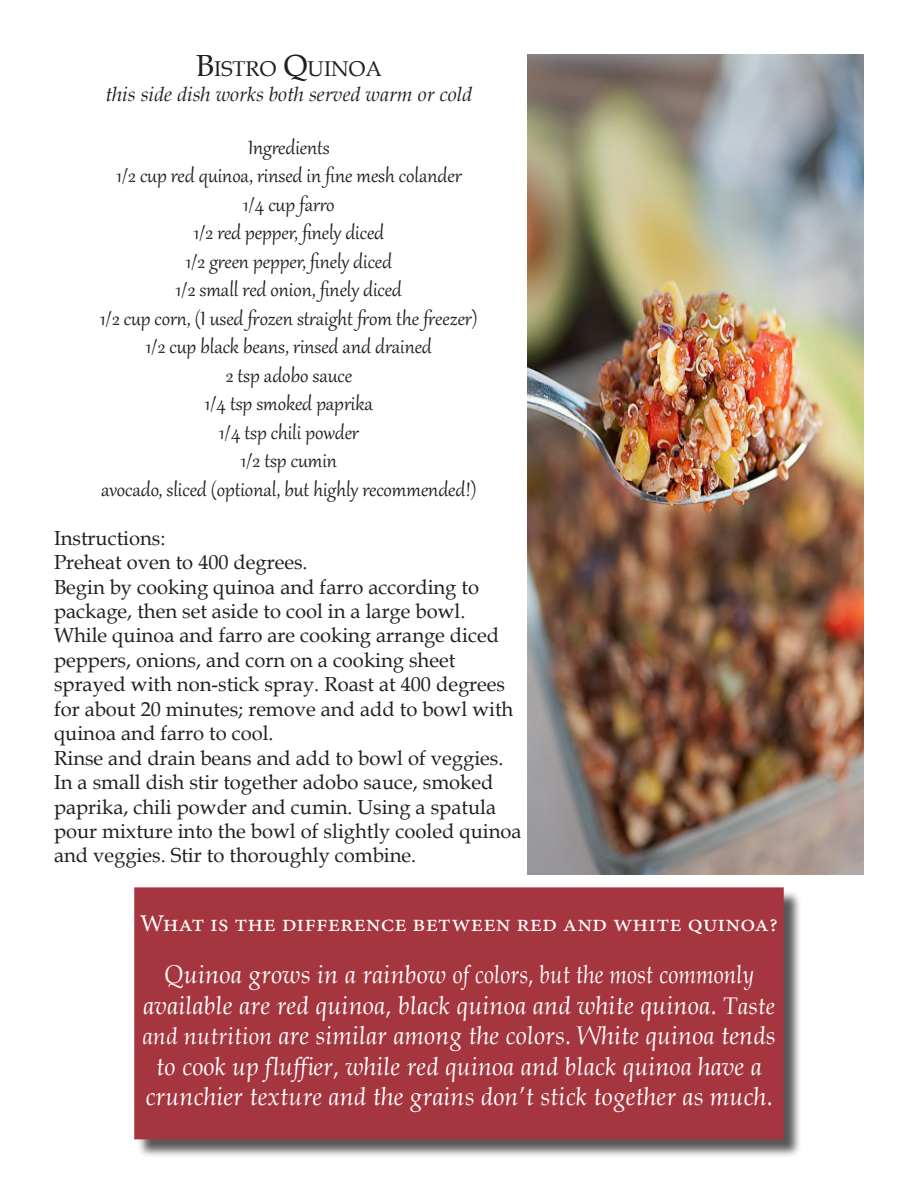
<style>
.page{position:relative;width:918px;height:1188px;background:#fff}
.page>*{position:absolute;margin:0;border:0;box-sizing:border-box;transform-origin:0 0}
.t1{font:italic 25.5px/30.6px "Book Antiqua";color:#fff;text-align:center}
.t2{font:24px "Minion Pro";color:#fff;scale:1.07 1}
.t3{font:23.7px "Gabriola";color:#231f20}
.t4{font:21.45px "Book Antiqua";color:#231f20}
.t5{font:20.4px/24.5px "Book Antiqua";color:#231f20}
.t6{font:italic 20.4px "Book Antiqua";color:#231f20}
.s1{font-size:30.6px}
.s2{font-size:24px}
</style>
<div class="page">
<div style="left:137px;top:890px;width:666px;height:268px;background:#231f20;opacity:.75"></div>
<div style="left:135px;top:888px;width:648px;height:251px;background:#a5353f"></div>
<div style="left:134px;top:887px;width:650px;height:252px;border:2px solid #a5353f"></div>
<img style="left:527px;top:54px;width:337px;height:821px">
<p class="t4" style="left:196px;top:54px;width:188px"><span class="s1">B</span>ISTRO <span class="s1">Q</span>UINOA</p>
<p class="t6" style="left:105px;top:79px;width:369px">this side dish works both served warm or cold</p>
<p class="t3" style="left:248px;top:132px;width:83px">Ingredients</p>
<p class="t3" style="left:116px;top:160px;width:347px">1/2 cup red quinoa, rinsed in fine mesh colander</p>
<p class="t3" style="left:243px;top:189px;width:93px">1/4 cup farro</p>
<p class="t3" style="left:194px;top:217px;width:192px">1/2 red pepper, finely diced</p>
<p class="t3" style="left:186px;top:246px;width:208px">1/2 green pepper, finely diced</p>
<p class="t3" style="left:176px;top:274px;width:227px">1/2 small red onion, finely diced</p>
<p class="t3" style="left:100px;top:303px;width:379px">1/2 cup corn, (I used frozen straight from the freezer)</p>
<p class="t3" style="left:146px;top:331px;width:288px">1/2 cup black beans, rinsed and drained</p>
<p class="t3" style="left:226px;top:360px;width:128px">2 tsp adobo sauce</p>
<p class="t3" style="left:205px;top:388px;width:170px">1/4 tsp smoked paprika</p>
<p class="t3" style="left:219px;top:417px;width:141px">1/4 tsp chili powder</p>
<p class="t3" style="left:241px;top:445px;width:98px">1/2 tsp cumin</p>
<p class="t3" style="left:101px;top:474px;width:377px">avocado, sliced (optional, but highly recommended!)</p>
<p class="t5" style="left:54px;top:525px;width:113px">Instructions:</p>
<p class="t5" style="left:54px;top:549px;width:255px">Preheat oven to 400 degrees.</p>
<p class="t5" style="left:54px;top:574px;width:427px">Begin by cooking quinoa and farro according to package, then set aside to cool in a large bowl.</p>
<p class="t5" style="left:54px;top:623px;width:461px">While quinoa and farro are cooking arrange diced peppers, onions, and corn on a cooking sheet sprayed with non-stick spray. Roast at 400 degrees for about 20 minutes; remove and add to bowl with quinoa and farro to cool.</p>
<p class="t5" style="left:54px;top:745px;width:451px">Rinse and drain beans and add to bowl of veggies.</p>
<p class="t5" style="left:54px;top:769px;width:469px">In a small dish stir together adobo sauce, smoked paprika, chili powder and cumin. Using a spatula pour mixture into the bowl of slightly cooled quinoa and veggies. Stir to thoroughly combine.</p>
<p class="t2" style="left:140px;top:907px;width:598px">What is the difference between red and white quinoa?</p>
<p class="t1" style="left:143px;top:958px;width:639px">Quinoa grows in a rainbow of colors, but the most commonly available are red quinoa, black quinoa and white quinoa. <span class="s2">Taste and nutrition</span> are similar among the colors. White quinoa tends to cook up fluffier, while red quinoa and black quinoa have a crunchier texture and the grains don’t stick together as much.</p>
</div>
